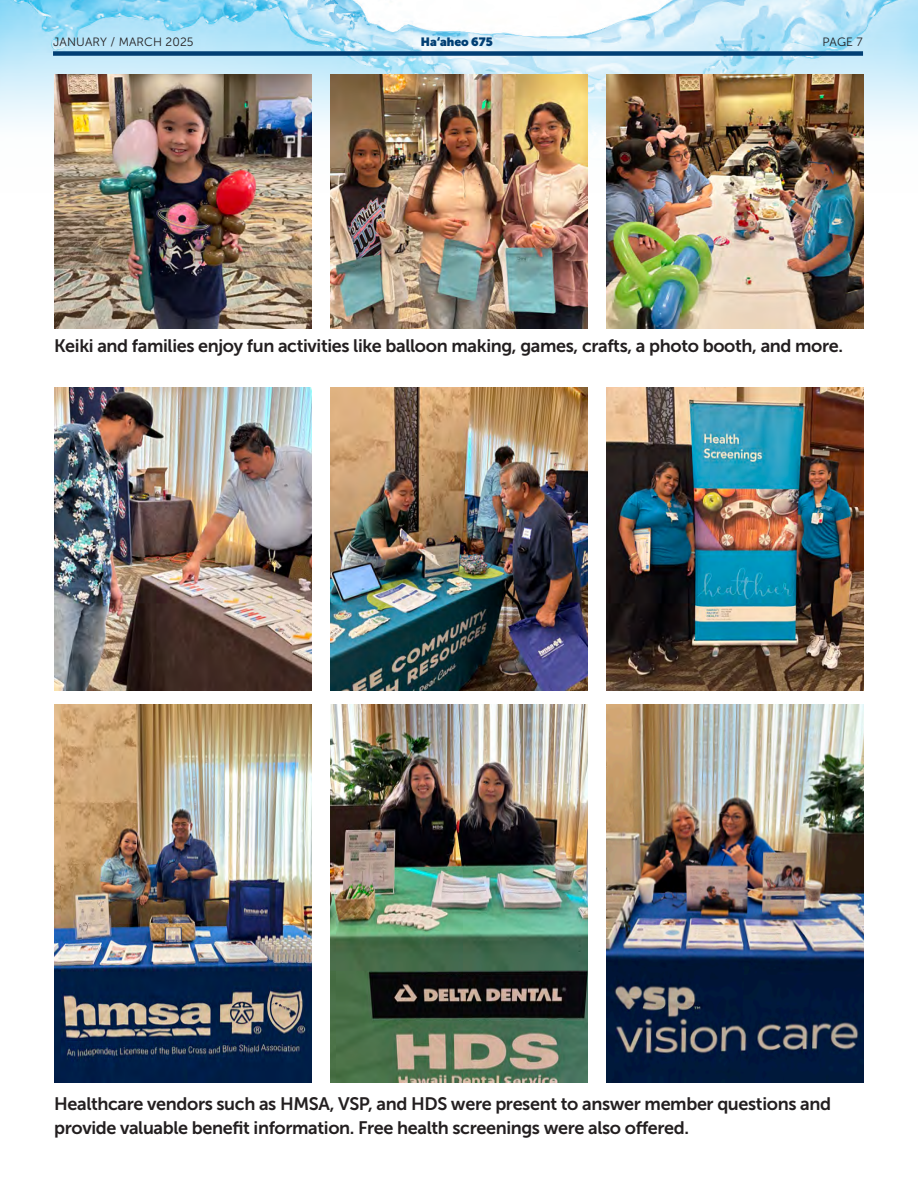
<style>
.page{position:relative;width:918px;height:1188px;background:#fff}
.page>*{position:absolute;margin:0;border:0;box-sizing:border-box;transform-origin:0 0}
.BodyCopy{font:18px/24px "Museo Sans 700";letter-spacing:-.02em;color:#231f20}
.t1{font:12px "Museo Sans 300";letter-spacing:.01em;color:#231f20}
.t2{font:900 12px "Museo Sans Display";color:#013f74}
</style>
<div class="page">
<img style="left:0;top:0;width:918px;height:135px">
<div style="left:53px;top:51px;width:810px;height:5px;background:#013f74"></div>
<img style="left:54px;top:74px;width:258px;height:255px">
<img style="left:330px;top:74px;width:258px;height:255px">
<img style="left:606px;top:74px;width:258px;height:255px">
<img style="left:54px;top:387px;width:258px;height:304px">
<img style="left:330px;top:387px;width:258px;height:304px">
<img style="left:54px;top:704px;width:258px;height:378px">
<img style="left:330px;top:704px;width:258px;height:378px">
<img style="left:606px;top:704px;width:258px;height:378px">
<img style="left:606px;top:387px;width:258px;height:304px">
<p class="t1" style="left:53px;top:35px;width:142px">JANUARY / MARCH 2025</p>
<p class="t2" style="left:421px;top:35px;width:73px">Ha‘aheo 675</p>
<p class="t1" style="left:823px;top:35px;width:42px">PAGE 7</p>
<p class="BodyCopy" style="left:54px;top:334px;width:791px">Keiki and families enjoy fun activities like balloon making, games, crafts, a photo booth, and more.</p>
<p class="BodyCopy" style="left:54px;top:1092px;width:778px">Healthcare vendors such as HMSA, VSP, and HDS were present to answer member questions and provide valuable benefit information. Free health screenings were also offered.</p>
</div>
